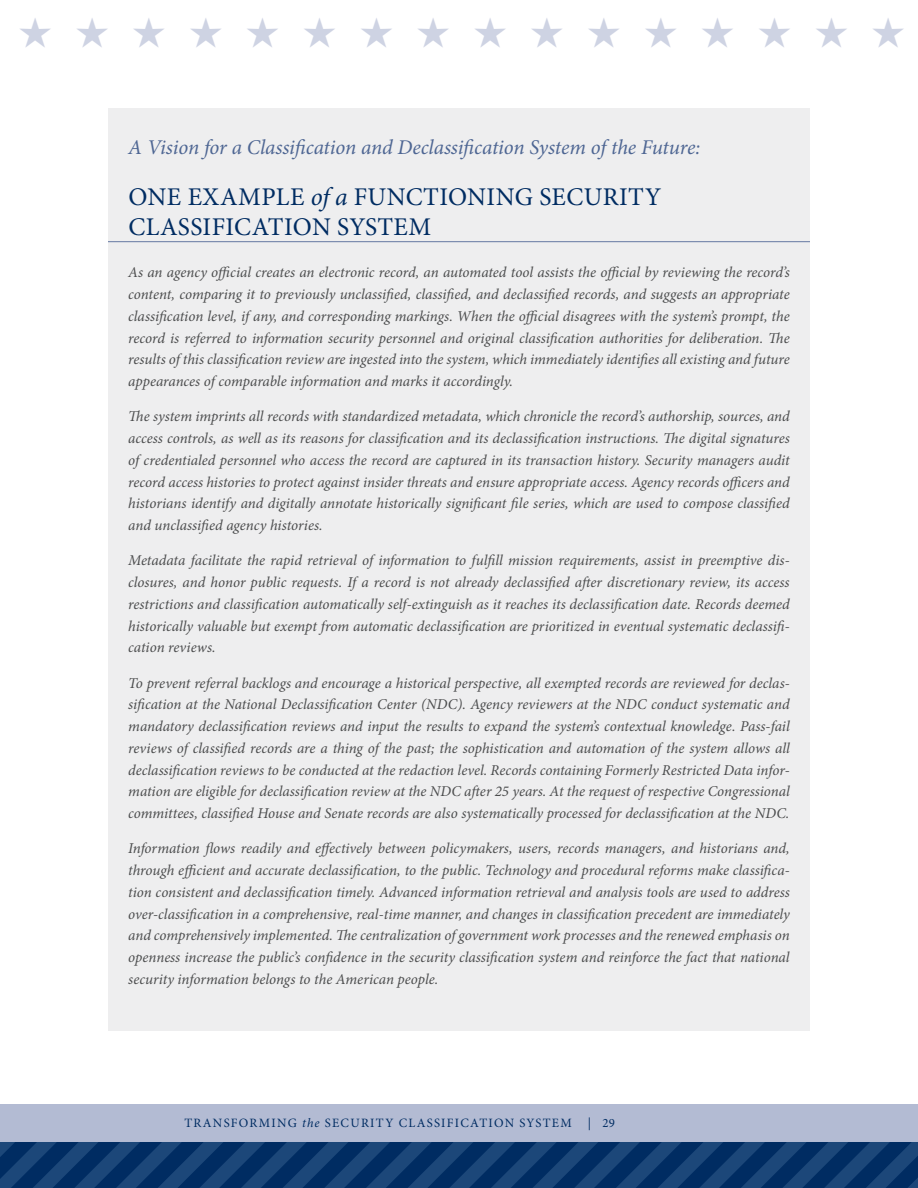
<style>
.page{position:relative;width:918px;height:1188px;background:#fff}
.page>*{position:absolute;margin:0;border:0;box-sizing:border-box;transform-origin:0 0}
.Body_Copy{font:42px "Zapf Dingbats ITC";color:#ced3e3}
.t1{font:25.5px/30.6px "Minion Pro";letter-spacing:.015em;color:#002c62}
.t2{font:italic 21px "Minion Pro";letter-spacing:-.01em;color:#4e6693}
.Highlighted_Box_Body{font:italic 15px/21.8px "Minion Pro";letter-spacing:-.005em;color:#4b4c4d;text-align:justify}
.t3{font:12.75px "Minion Pro";letter-spacing:.1em;color:#002c62}
.s1{font-style:italic}
</style>
<div class="page">
<svg style="left:0;top:1030px;width:918px;height:158px"></svg>
<div style="left:108px;top:108px;width:702px;height:922px;background:#eeeeef"></div>
<hr style="left:108px;top:241px;width:702px;height:1px;background:#6578a2">
<p class="Body_Copy" style="left:18px;top:12px;width:889px">★ ★ ★ ★ ★ ★ ★ ★ ★ ★ ★ ★ ★ ★ ★ ★</p>
<h1 class="t2" style="left:128px;top:133px;width:574px">A Vision for a Classification and Declassification System of the Future:</h1>
<h1 class="t1" style="left:128px;top:181px;width:534px">ONE EXAMPLE <span class="s1">of a</span> FUNCTIONING SECURITY<br>CLASSIFICATION SYSTEM</h1>
<p class="Highlighted_Box_Body" style="left:128px;top:262px;width:663px">As an agency official creates an electronic record, an automated tool assists the official by reviewing the record’s content, comparing it to previously unclassified, classified, and declassified records, and suggests an appropriate classification level, if any, and corresponding markings. When the official disagrees with the system’s prompt, the record is referred to information security personnel and original classification authorities for deliberation. The results of this classification review are ingested into the system, which immediately identifies all existing and future appearances of comparable information and marks it accordingly.</p>
<p class="Highlighted_Box_Body" style="left:128px;top:406px;width:663px">The system imprints all records with standardized metadata, which chronicle the record’s authorship, sources, and access controls, as well as its reasons for classification and its declassification instructions. The digital signatures of credentialed personnel who access the record are captured in its transaction history. Security managers audit record access histories to protect against insider threats and ensure appropriate access. Agency records officers and historians identify and digitally annotate historically significant file series, which are used to compose classified and unclassified agency histories.</p>
<p class="Highlighted_Box_Body" style="left:128px;top:550px;width:663px">Metadata facilitate the rapid retrieval of information to fulfill mission requirements, assist in preemptive dis&shy;closures, and honor public requests. If a record is not already declassified after discretionary review, its access restrictions and classification automatically self-extinguish as it reaches its declassification date. Records deemed historically valuable but exempt from automatic declassification are prioritized in eventual systematic declassifi&shy;cation reviews.</p>
<p class="Highlighted_Box_Body" style="left:128px;top:672px;width:663px">To prevent referral backlogs and encourage a historical perspective, all exempted records are reviewed for declas&shy;sification at the National Declassification Center (NDC). Agency reviewers at the NDC conduct systematic and mandatory declassification reviews and input the results to expand the system’s contextual knowledge. Pass-fail reviews of classified records are a thing of the past; the sophistication and automation of the system allows all declassification reviews to be conducted at the redaction level. Records containing Formerly Restricted Data infor&shy;mation are eligible for declassification review at the NDC after 25 years. At the request of respective Congressional committees, classified House and Senate records are also systematically processed for declassification at the NDC.</p>
<p class="Highlighted_Box_Body" style="left:128px;top:838px;width:663px">Information flows readily and effectively between policymakers, users, records managers, and historians and, through efficient and accurate declassification, to the public. Technology and procedural reforms make classifica&shy;tion consistent and declassification timely. Advanced information retrieval and analysis tools are used to address over-classification in a comprehensive, real-time manner, and changes in classification precedent are immediately and comprehensively implemented. The centralization of government work processes and the renewed emphasis on openness increase the public’s confidence in the security classification system and reinforce the fact that national security information belongs to the American people.</p>
<p class="t3" style="left:185px;top:1114px;width:389px">TRANSFORMING <span class="s1">the</span> SECURITY CLASSIFICATION SYSTEM</p>
<p class="t3" style="left:588px;top:1114px;width:29px">| 29</p>
</div>
